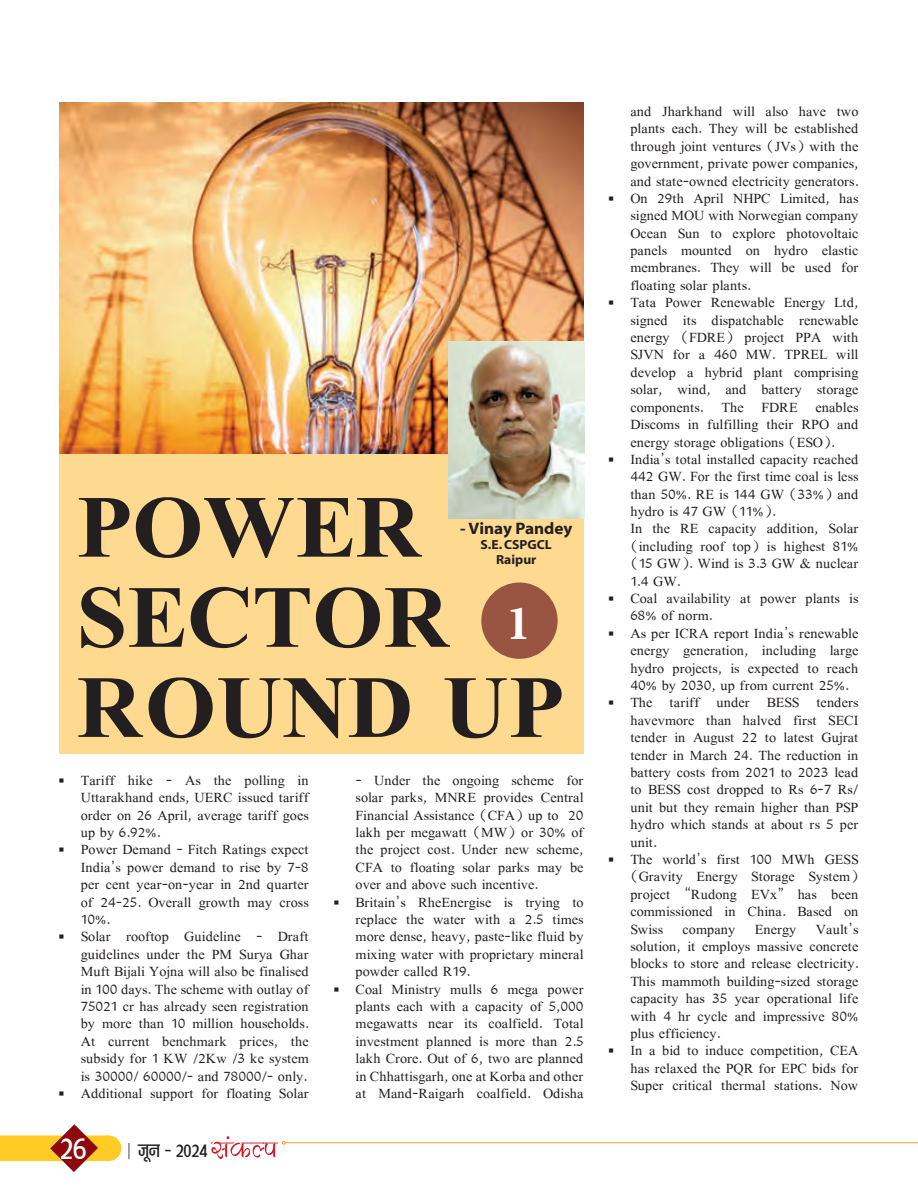
<style>
.page{position:relative;width:918px;height:1188px;background:#fff}
.page>*{position:absolute;margin:0;border:0;box-sizing:border-box;transform-origin:0 0}
.t1{font:700 107.85px/90.2px "DB Hindi";color:#231f20}
.t2{font:700 49.5px "Minion Pro";color:#fff}
.t3{font:22.95px "DB Hindi 2";color:#231f20}
.t4{font:17.25px/17.4px "DB Hindi";color:#231f20;text-align:justify}
.t5{font:700 16.65px "Myriad";color:#231f20}
.t6{font:700 13.2px "Myriad";color:#231f20}
.s1{font-size:37.65px;color:#fff}
</style>
<div class="page">
<div style="left:96px;top:1136px;width:25px;height:25px;background:#ffcc26;border-radius:50%"></div>
<hr style="left:285px;top:1142px;width:633px;height:1px;background:#f9a221">
<svg style="left:211px;top:1136px;width:74px;height:23px"></svg>
<svg style="left:0;top:1124px;width:114px;height:48px"></svg>
<div style="left:60px;top:453px;width:524px;height:301px;background:#feda90"></div>
<img style="left:60px;top:102px;width:524px;height:351px">
<img style="left:448px;top:341px;width:136px;height:177px">
<div style="left:481px;top:583px;width:77px;height:76px;background:#995442;border-radius:50%"></div>
<p class="t1" style="left:77px;top:474px;width:489px">POWER<br>SECTOR<br>ROUND UP</p>
<p class="t5" style="left:460px;top:520px;width:114px">- Vinay Pandey</p>
<p class="t6" style="left:481px;top:538px;width:73px">S.E. CSPGCL</p>
<p class="t6" style="left:496px;top:553px;width:42px">Raipur</p>
<p class="t2" style="left:506px;top:588px;width:26px">1</p>
<p class="t4" style="left:81px;top:770px;width:230px;text-indent:-21px">{ Tariff hike - As the polling in Uttarakhand ends, UERC issued tariff order on 26 April, average tariff goes up by 6.92%.</p>
<p class="t4" style="left:81px;top:840px;width:230px;text-indent:-21px">{ Power Demand - Fitch Ratings expect India’s power demand to rise by 7-8 per cent year-on-year in 2nd quarter of 24-25. Overall growth may cross 10%.</p>
<p class="t4" style="left:81px;top:927px;width:230px;text-indent:-21px">{ Solar rooftop Guideline - Draft guidelines under the PM Surya Ghar Muft Bijali Yojna will also be finalised in 100 days. The scheme with outlay of 75021 cr has already seen registration by more than 10 million households.<br>At current benchmark prices, the subsidy for 1 KW /2Kw /3 ke system is 30000/ 60000/- and 78000/- only.</p>
<p class="t4" style="left:60px;top:1083px;width:251px">{ Additional support for floating Solar</p>
<h3 class="t3" style="left:60px;top:1137px;width:149px"><span class="s1">26</span> | जून - २०२४</h3>
<p class="t4" style="left:356px;top:770px;width:230px">- Under the ongoing scheme for solar parks, MNRE provides Central Financial Assistance (CFA) up to ₹ 20 lakh per megawatt (MW) or 30% of the project cost. Under new scheme, CFA to floating solar parks may be over and above such incentive.</p>
<p class="t4" style="left:356px;top:892px;width:230px;text-indent:-21px">{ Britain’s RheEnergise is trying to replace the water with a 2.5 times more dense, heavy, paste-like fluid by mixing water with proprietary mineral powder called R19.</p>
<p class="t4" style="left:356px;top:979px;width:230px;text-indent:-21px">{ Coal Ministry mulls 6 mega power plants each with a capacity of 5,000 megawatts near its coalfield. Total investment planned is more than 2.5 lakh Crore. Out of 6, two are planned in Chhattisgarh, one at Korba and other at Mand-Raigarh coalfield. Odisha</p>
<p class="t4" style="left:630px;top:101px;width:230px">and Jharkhand will also have two plants each. They will be established through joint ventures (JVs) with the government, private power companies, and state-owned electricity generators.</p>
<p class="t4" style="left:630px;top:188px;width:230px;text-indent:-21px">{ On 29th April NHPC Limited, has signed MOU with Norwegian company Ocean Sun to explore photovoltaic panels mounted on hydro elastic membranes. They will be used for floating solar plants.</p>
<p class="t4" style="left:630px;top:293px;width:230px;text-indent:-21px">{ Tata Power Renewable Energy Ltd, signed its dispatchable renewable energy (FDRE) project PPA with SJVN for a 460 MW. TPREL will develop a hybrid plant comprising solar, wind, and battery storage components. The FDRE enables Discoms in fulfilling their RPO and energy storage obligations (ESO).</p>
<p class="t4" style="left:630px;top:449px;width:230px;text-indent:-21px">{ India’s total installed capacity reached 442 GW. For the first time coal is less than 50%. RE is 144 GW (33%) and hydro is 47 GW (11%).</p>
<p class="t4" style="left:630px;top:519px;width:230px">In the RE capacity addition, Solar (including roof top) is highest 81% (15 GW). Wind is 3.3 GW &amp; nuclear 1.4 GW.</p>
<p class="t4" style="left:630px;top:588px;width:230px;text-indent:-21px">{ Coal availability at power plants is<br>68% of norm.</p>
<p class="t4" style="left:630px;top:623px;width:230px;text-indent:-21px">{ As per ICRA report India’s renewable energy generation, including large hydro projects, is expected to reach 40% by 2030, up from current 25%.</p>
<p class="t4" style="left:630px;top:693px;width:230px;text-indent:-21px">{ The tariff under BESS tenders havevmore than halved first SECI tender in August 22 to latest Gujrat tender in March 24. The reduction in battery costs from 2021 to 2023 lead to BESS cost dropped to Rs 6-7 Rs/ unit but they remain higher than PSP hydro which stands at about rs 5 per unit.</p>
<p class="t4" style="left:630px;top:849px;width:230px;text-indent:-21px">{ The world’s first 100 MWh GESS (Gravity Energy Storage System) project “Rudong EVx” has been commissioned in China. Based on Swiss company Energy Vault’s solution, it employs massive concrete blocks to store and release electricity.<br>This mammoth building-sized storage capacity has 35 year operational life with 4 hr cycle and impressive 80% plus efficiency.</p>
<p class="t4" style="left:630px;top:1041px;width:230px;text-indent:-21px">{ In a bid to induce competition, CEA has relaxed the PQR for EPC bids for Super critical thermal stations. Now</p>
</div>
